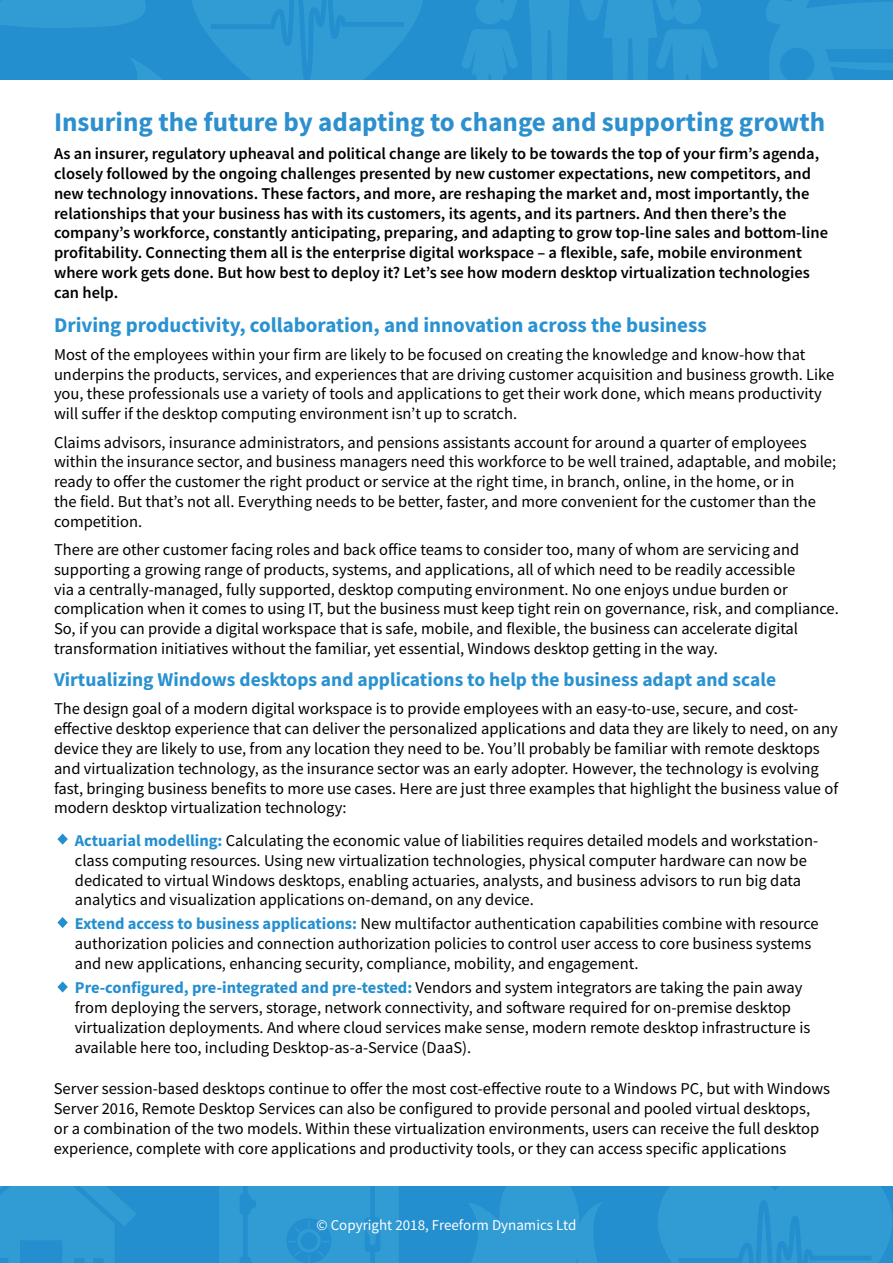
<style>
.page{position:relative;width:893px;height:1263px;background:#238fce}
.page>*{position:absolute;margin:0;border:0;box-sizing:border-box;transform-origin:0 0}
.t1{font:700 27px "Source Sans Pro";color:#2c90cf}
.t2{font:700 21px "Source Sans Pro";color:#2a92d0}
.t3{font:700 19.5px "Source Sans Pro";color:#2a92d0}
.t4{font:16.5px/19.8px "Source Sans Pro";color:#000}
.t5{font:600 16.5px/19.8px "Source Sans Pro";color:#000}
.t6{font:15px "Source Sans Pro";color:#fff}
.s1{font-weight:700;color:#248fcf}
</style>
<div class="page">
<svg style="left:462px;top:0;width:255px;height:80px"></svg>
<svg style="left:0;top:0;width:145px;height:28px"></svg>
<svg style="left:192px;top:0;width:231px;height:80px"></svg>
<svg style="left:130px;top:56px;width:119px;height:24px"></svg>
<svg style="left:766px;top:0;width:127px;height:80px"></svg>
<svg style="left:0;top:1186px;width:136px;height:77px"></svg>
<svg style="left:658px;top:1186px;width:234px;height:77px"></svg>
<svg style="left:219px;top:1186px;width:180px;height:77px"></svg>
<svg style="left:469px;top:1186px;width:132px;height:77px"></svg>
<div style="left:0;top:80px;width:893px;height:1106px;background:#fff"></div>
<svg style="left:57px;top:833px;width:11px;height:12px"></svg>
<svg style="left:57px;top:917px;width:11px;height:76px"></svg>
<h1 class="t1" style="left:54px;top:104px;width:773px">Insuring the future by adapting to change and supporting growth</h1>
<p class="t5" style="left:54px;top:144px;width:775px">As an insurer, regulatory upheaval and political change are likely to be towards the top of your firm’s agenda, closely followed by the ongoing challenges presented by new customer expectations, new competitors, and new technology innovations. These factors, and more, are reshaping the market and, most importantly, the relationships that your business has with its customers, its agents, and its partners. And then there’s the company’s workforce, constantly anticipating, preparing, and adapting to grow top-line sales and bottom-line profitability. Connecting them all is the enterprise digital workspace – a flexible, safe, mobile environment where work gets done. But how best to deploy it? Let’s see how modern desktop virtualization technologies can help.</p>
<p class="t2" style="left:54px;top:310px;width:654px">Driving productivity, collaboration, and innovation across the business</p>
<p class="t4" style="left:54px;top:344px;width:782px">Most of the employees within your firm are likely to be focused on creating the knowledge and know-how that underpins the products, services, and experiences that are driving customer acquisition and business growth. Like you, these professionals use a variety of tools and applications to get their work done, which means productivity will suffer if the desktop computing environment isn’t up to scratch.</p>
<p class="t4" style="left:54px;top:432px;width:784px">Claims advisors, insurance administrators, and pensions assistants account for around a quarter of employees within the insurance sector, and business managers need this workforce to be well trained, adaptable, and mobile; ready to offer the customer the right product or service at the right time, in branch, online, in the home, or in<br>the field. But that’s not all. Everything needs to be better, faster, and more convenient for the customer than the competition.</p>
<p class="t4" style="left:54px;top:540px;width:786px">There are other customer facing roles and back office teams to consider too, many of whom are servicing and supporting a growing range of products, systems, and applications, all of which need to be readily accessible<br>via a centrally-managed, fully supported, desktop computing environment. No one enjoys undue burden or complication when it comes to using IT, but the business must keep tight rein on governance, risk, and compliance.<br>So, if you can provide a digital workspace that is safe, mobile, and flexible, the business can accelerate digital transformation initiatives without the familiar, yet essential, Windows desktop getting in the way.</p>
<p class="t3" style="left:54px;top:666px;width:724px">Virtualizing Windows desktops and applications to help the business adapt and scale</p>
<p class="t4" style="left:54px;top:699px;width:786px">The design goal of a modern digital workspace is to provide employees with an easy-to-use, secure, and cost&shy;effective desktop experience that can deliver the personalized applications and data they are likely to need, on any device they are likely to use, from any location they need to be. You’ll probably be familiar with remote desktops and virtualization technology, as the insurance sector was an early adopter. However, the technology is evolving fast, bringing business benefits to more use cases. Here are just three examples that highlight the business value of modern desktop virtualization technology:</p>
<p class="t4" style="left:75px;top:830px;width:745px"><span class="s1">Actuarial modelling:</span> Calculating the economic value of liabilities requires detailed models and workstation&shy;class computing resources. Using new virtualization technologies, physical computer hardware can now be dedicated to virtual Windows desktops, enabling actuaries, analysts, and business advisors to run big data analytics and visualization applications on-demand, on any device.</p>
<p class="t4" style="left:75px;top:914px;width:745px"><span class="s1">Extend access to business applications:</span> New multifactor authentication capabilities combine with resource authorization policies and connection authorization policies to control user access to core business systems and new applications, enhancing security, compliance, mobility, and engagement.</p>
<p class="t4" style="left:75px;top:977px;width:737px"><span class="s1">Pre-configured, pre-integrated and pre-tested:</span> Vendors and system integrators are taking the pain away from deploying the servers, storage, network connectivity, and software required for on-premise desktop virtualization deployments. And where cloud services make sense, modern remote desktop infrastructure is available here too, including Desktop-as-a-Service (DaaS).</p>
<p class="t4" style="left:54px;top:1079px;width:778px">Server session-based desktops continue to offer the most cost-effective route to a Windows PC, but with Windows Server 2016, Remote Desktop Services can also be configured to provide personal and pooled virtual desktops,<br>or a combination of the two models. Within these virtualization environments, users can receive the full desktop experience, complete with core applications and productivity tools, or they can access specific applications</p>
<p class="t6" style="left:317px;top:1215px;width:261px">© Copyright 2018, Freeform Dynamics Ltd</p>
</div>
